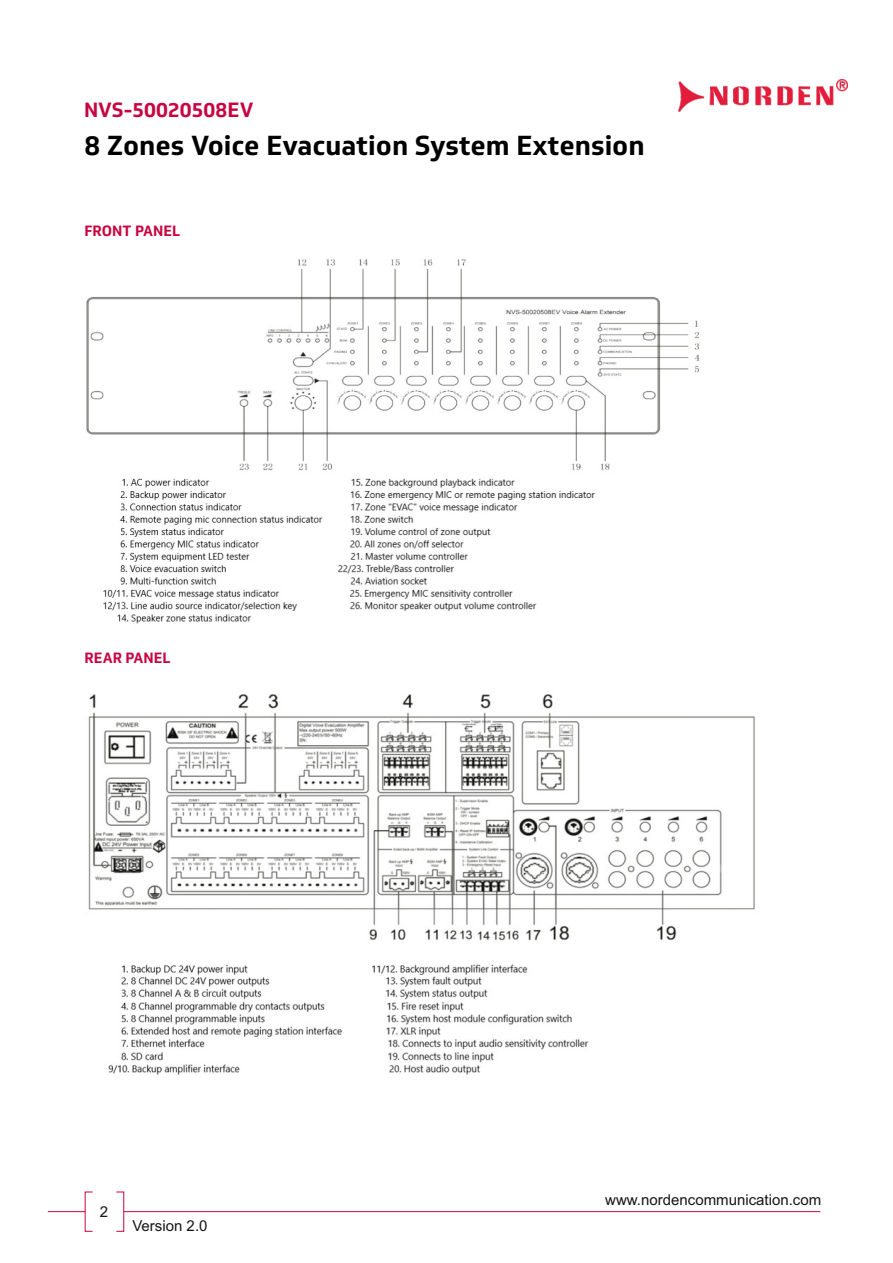
<style>
.page{position:relative;width:893px;height:1263px;background:#fff}
.page>*{position:absolute;margin:0;border:0;box-sizing:border-box;transform-origin:0 0}
.t1{font:700 27px "Soleto";color:#000}
.t2{font:700 20.25px "Soleto";color:#c70540}
.t3{font:15px "Arial";color:#151616}
.t4{font:700 14.7px "Soleto";color:#c70540}
</style>
<div class="page">
<img style="left:86px;top:259px;width:614px;height:365px">
<img style="left:88px;top:694px;width:667px;height:381px">
<img style="left:678px;top:80px;width:169px;height:31px">
<hr style="left:48px;top:1211px;width:37px;height:1px;background:#c70540">
<hr style="left:124px;top:1211px;width:696px;height:1px;background:#c70540">
<h2 class="t2" style="left:84px;top:101px;width:171px">NVS-50020508EV</h2>
<h1 class="t1" style="left:84px;top:135px;width:561px">8 Zones Voice Evacuation System Extension</h1>
<p class="t4" style="left:84px;top:225px;width:97px">FRONT PANEL</p>
<p class="t4" style="left:84px;top:651px;width:88px">REAR PANEL</p>
<p class="t3" style="left:100px;top:1206px;width:10px">2</p>
<p class="t3" style="left:132px;top:1220px;width:77px">Version 2.0</p>
<p class="t3" style="left:605px;top:1194px;width:217px">www.nordencommunication.com</p>
</div>
